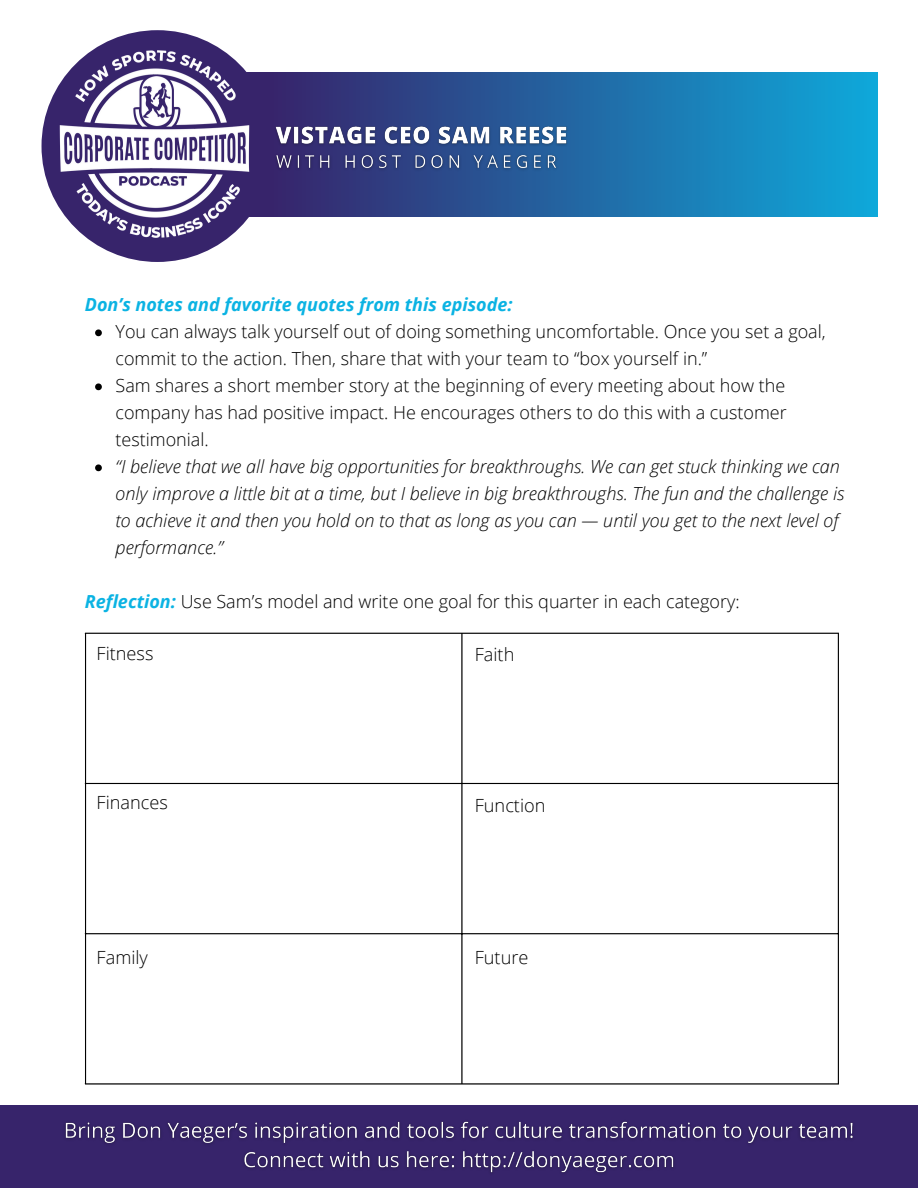
<style>
.page{position:relative;width:918px;height:1188px;background:#fff}
.page>*{position:absolute;margin:0;border:0;box-sizing:border-box;transform-origin:0 0}
.t1{font:300 18.15px "Open Sans";color:#000}
.t2{font:300 18px/27px "Open Sans";color:#000}
.t3{font:italic 300 18px/27px "Open Sans";color:#000}
.t4{font:italic 700 18px "Open Sans";color:#0bb3e3}
.s1{font-weight:700;font-style:italic;color:#0bb3e3}
</style>
<div class="page">
<svg style="left:252px;top:72px;width:625px;height:144px;background:#206da8"></svg>
<div style="left:42px;top:30px;width:231px;height:232px;background:#37246b;border-radius:50%"></div>
<img style="left:57px;top:47px;width:195px;height:195px">
<div style="left:0;top:1105px;width:918px;height:83px;background:#37246b"></div>
<hr style="left:85px;top:634px;width:1px;height:449px;background:#000">
<hr style="left:461px;top:634px;width:2px;height:449px;background:#000">
<hr style="left:838px;top:634px;width:1px;height:449px;background:#000">
<hr style="left:85px;top:633px;width:754px;height:1px;background:#000">
<hr style="left:85px;top:783px;width:754px;height:1px;background:#000">
<hr style="left:85px;top:933px;width:754px;height:1px;background:#000">
<hr style="left:85px;top:1083px;width:754px;height:2px;background:#000">
<img style="left:272px;top:119px;width:300px;height:32px">
<img style="left:65px;top:1121px;width:788px;height:52px">
<img style="left:270px;top:148px;width:300px;height:28px">
<svg style="left:95px;top:329px;width:7px;height:7px"></svg>
<svg style="left:95px;top:383px;width:7px;height:7px"></svg>
<svg style="left:95px;top:464px;width:7px;height:7px"></svg>
<p class="t4" style="left:85px;top:292px;width:429px">Don’s notes and favorite quotes from this episode:</p>
<h4 class="t2" style="left:116px;top:318px;width:712px">You can always talk yourself out of doing something uncomfortable. Once you set a goal, commit to the action. Then, share that with your team to “box yourself in.”</h4>
<p class="t2" style="left:116px;top:372px;width:673px;text-align:justify">Sam shares a short member story at the beginning of every meeting about how the company has had positive impact. He encourages others to do this with a customer testimonial.</p>
<p class="t3" style="left:116px;top:453px;width:730px">“I believe that we all have big opportunities for breakthroughs. We can get stuck thinking we can only improve a little bit at a time, but I believe in big breakthroughs. The fun and the challenge is to achieve it and then you hold on to that as long as you can — until you get to the next level of performance.”</p>
<p class="t2" style="left:85px;top:588px;width:656px"><span class="s1">Reflection:</span> Use Sam’s model and write one goal for this quarter in each category:</p>
<p class="t1" style="left:97px;top:640px;width:58px">Fitness</p>
<p class="t1" style="left:475px;top:641px;width:41px">Faith</p>
<p class="t1" style="left:97px;top:789px;width:73px">Finances</p>
<p class="t1" style="left:475px;top:793px;width:72px">Function</p>
<p class="t1" style="left:97px;top:945px;width:53px">Family</p>
<p class="t1" style="left:475px;top:945px;width:55px">Future</p>
</div>
